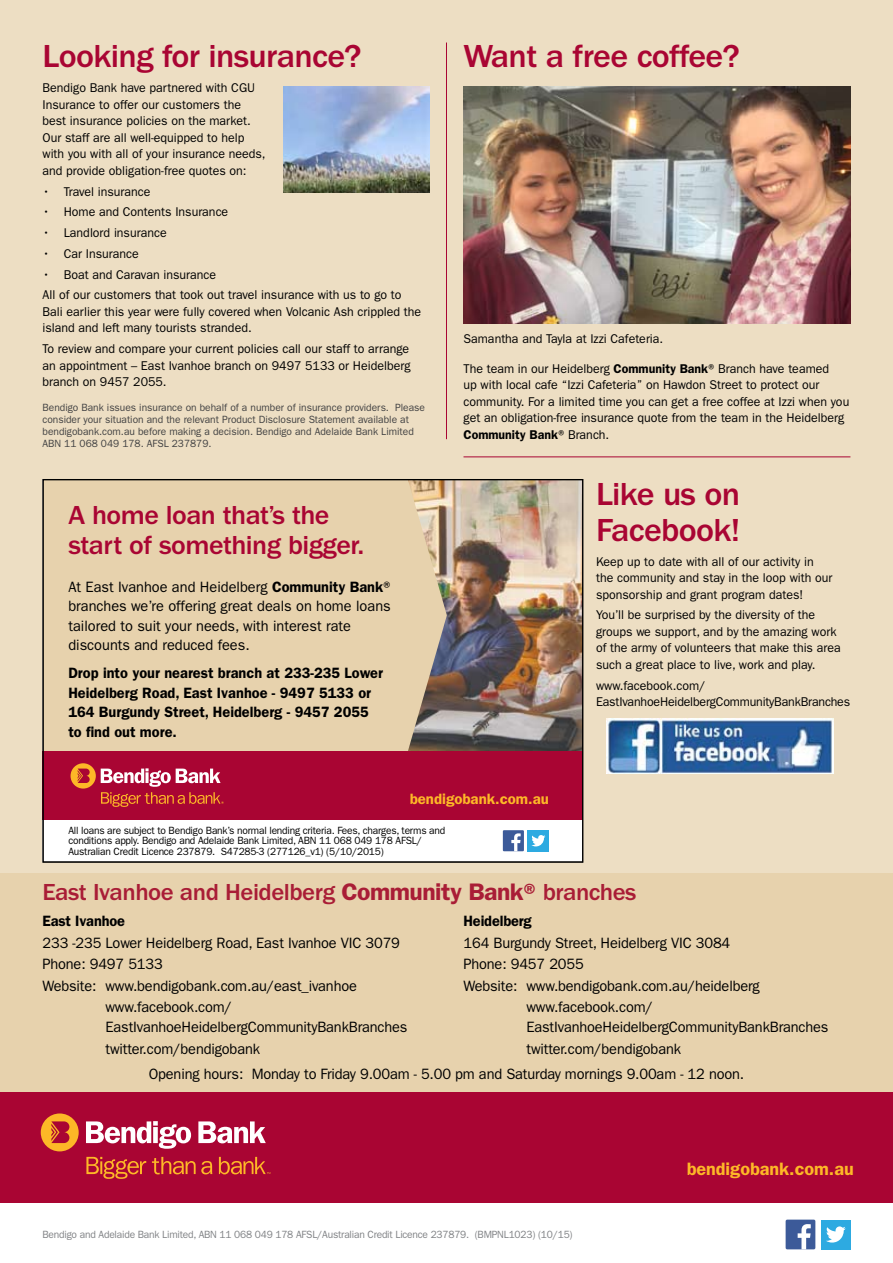
<style>
.page{position:relative;width:893px;height:1263px;background:#fff}
.page>*{position:absolute;margin:0;border:0;box-sizing:border-box;transform-origin:0 0}
.t1{font:500 33px/36px "Franklin Gothic";letter-spacing:-.02em;color:#a90533}
.t2{font:500 27px/30px "ITC Franklin Gothic Std";letter-spacing:-.02em;color:#a90533}
.t3{font:500 24px "Franklin Gothic";letter-spacing:-.02em;color:#a91d36}
.t4{font:600 18px "Franklin Gothic";color:#fdb827}
.t5{font:15px/19.5px "Franklin Gothic";letter-spacing:-.01em;color:#000}
.t6{font:600 15px/19.5px "Franklin Gothic";color:#000}
.t7{font:15px/21px "ITC Franklin Gothic Std";color:#000}
.t8{font:600 15px "ITC Franklin Gothic Std";letter-spacing:-.02em;color:#000}
.t9{font:600 15px "ITC Franklin Gothic Std";color:#fdb827}
.t10{font:12.75px/16.5px "Franklin Gothic";color:#000}
.t11{font:10.5px/12px "Franklin Gothic";color:#414142}
.t12{font:10.5px/10.5px "ITC Franklin Gothic Std";letter-spacing:-.02em;color:#000}
.t13{font:10.5px "Franklin Gothic";letter-spacing:-.02em;color:#808285}
.s1{font-weight:600}
</style>
<div class="page">
<div style="left:0;top:0;width:893px;height:1116px;background:#eddec3"></div>
<div style="left:0;top:873px;width:893px;height:224px;background:#e7d2ad"></div>
<div style="left:786px;top:1219px;width:29px;height:30px;background:#3c5a99;border-radius:2px"></div>
<svg style="left:798px;top:1224px;width:13px;height:25px"></svg>
<div style="left:821px;top:1219px;width:30px;height:30px;background:#2daae1"></div>
<svg style="left:826px;top:1226px;width:20px;height:16px"></svg>
<div style="left:0;top:1092px;width:893px;height:111px;background:#a90533"></div>
<div style="left:41px;top:1113px;width:38px;height:38px;background:#fdb827;border-radius:50%"></div>
<svg style="left:51px;top:1121px;width:18px;height:22px"></svg>
<svg style="left:86px;top:1121px;width:105px;height:28px"></svg>
<svg style="left:198px;top:1121px;width:68px;height:22px"></svg>
<svg style="left:86px;top:1157px;width:60px;height:22px"></svg>
<svg style="left:152px;top:1157px;width:60px;height:17px"></svg>
<svg style="left:219px;top:1157px;width:51px;height:17px"></svg>
<hr style="left:446px;top:43px;width:1px;height:396px;background:#a90533">
<img style="left:283px;top:86px;width:146px;height:107px">
<img style="left:463px;top:86px;width:387px;height:237px">
<img style="left:606px;top:719px;width:227px;height:54px">
<div style="left:43px;top:479px;width:540px;height:383px;background:#fff"></div>
<img style="left:404px;top:481px;width:177px;height:271px">
<svg style="left:45px;top:481px;width:402px;height:270px;background:#dfcaa7"></svg>
<div style="left:503px;top:830px;width:21px;height:21px;background:#3c5a99"></div>
<svg style="left:511px;top:833px;width:10px;height:18px"></svg>
<div style="left:528px;top:830px;width:21px;height:21px;background:#2daae1"></div>
<svg style="left:531px;top:835px;width:14px;height:11px"></svg>
<div style="left:43px;top:752px;width:540px;height:68px;background:#a90533"></div>
<div style="left:71px;top:763px;width:25px;height:25px;background:#fdb827;border-radius:50%"></div>
<svg style="left:78px;top:768px;width:12px;height:15px"></svg>
<svg style="left:101px;top:768px;width:123px;height:39px"></svg>
<hr style="left:463px;top:456px;width:387px;height:1px;background:#a90533">
<div style="left:64px;top:576px;width:340px;height:168px;background:#e7d2ad"></div>
<h1 class="t1" style="left:43px;top:39px;width:321px">Looking for insurance?</h1>
<p class="t10" style="left:43px;top:80px;width:225px">Bendigo Bank have partnered with CGU Insurance to offer our customers the best insurance policies on the market.<br>Our staff are all well-equipped to help with you with all of your insurance needs, and provide obligation-free quotes on:</p>
<p class="t10" style="left:43px;top:183px;width:110px">• Travel insurance</p>
<p class="t10" style="left:43px;top:204px;width:187px">• Home and Contents Insurance</p>
<p class="t10" style="left:43px;top:225px;width:126px">• Landlord insurance</p>
<p class="t10" style="left:43px;top:245px;width:98px">• Car Insurance</p>
<p class="t10" style="left:43px;top:264px;width:361px;line-height:20.7px">• Boat and Caravan insurance<br>All of our customers that took out travel insurance with us to go to</p>
<p class="t10" style="left:43px;top:303px;width:380px">Bali earlier this year were fully covered when Volcanic Ash crippled the island and left many tourists stranded.</p>
<p class="t10" style="left:43px;top:341px;width:370px;text-align:justify">To review and compare your current policies call our staff to arrange an appointment – East Ivanhoe branch on 9497 5133 or Heidelberg branch on 9457 2055.</p>
<p class="t11" style="left:43px;top:401px;width:384px">Bendigo Bank issues insurance on behalf of a number of insurance providers. Please consider your situation and the relevant Product Disclosure Statement available at bendigobank.com.au before making a decision. Bendigo and Adelaide Bank Limited ABN 11 068 049 178. AFSL 237879.</p>
<h2 class="t2" style="left:68px;top:500px;width:297px">A home loan that’s the start of something bigger.</h2>
<p class="t7" style="left:68px;top:581px;width:327px">At East Ivanhoe and Heidelberg <span class="s1">Community Bank</span>® branches we’re offering great deals on home loans tailored to suit your needs, with interest rate</p>
<p class="t5" style="left:68px;top:577px;width:327px">At East Ivanhoe and Heidelberg <span class="s1">Community Bank</span>® branches we’re offering great deals on home loans tailored to suit your needs, with interest rate discounts and reduced fees.</p>
<p class="t6" style="left:68px;top:663px;width:316px">Drop into your nearest branch at 233-235 Lower Heidelberg Road, East Ivanhoe - 9497 5133 or 164 Burgundy Street, Heidelberg - 9457 2055 to find out more.</p>
<p class="t8" style="left:68px;top:693px;width:296px">Heidelberg Road - 9497 5133 or 164 Burgundy</p>
<h1 class="t1" style="left:463px;top:39px;width:278px">Want a free coffee?</h1>
<p class="t10" style="left:463px;top:331px;width:201px">Samantha and Tayla at Izzi Cafeteria.</p>
<p class="t10" style="left:463px;top:360px;width:387px">The team in our Heidelberg <span class="s1">Community Bank</span>® Branch have teamed<br>up with local cafe “Izzi Cafeteria” on Hawdon Street to protect our community. For a limited time you can get a free coffee at Izzi when you get an obligation-free insurance quote from the team in the Heidelberg <span class="s1">Community Bank</span>® Branch.</p>
<h1 class="t1" style="left:596px;top:476px;width:146px">Like us on<br>Facebook!</h1>
<p class="t10" style="left:596px;top:553px;width:238px">Keep up to date with all of our activity in the community and stay in the loop with our sponsorship and grant program dates!</p>
<p class="t10" style="left:596px;top:607px;width:246px">You’ll be surprised by the diversity of the groups we support, and by the amazing work of the army of volunteers that make this area such a great place to live, work and play.</p>
<p class="t10" style="left:596px;top:677px;width:256px">www.facebook.com/<br>EastIvanhoeHeidelbergCommunityBankBranches</p>
<p class="t9" style="left:410px;top:790px;width:141px">bendigobank.com.au</p>
<p class="t12" style="left:68px;top:825px;width:378px">All loans are subject to Bendigo Bank’s normal lending criteria. Fees, charges, terms and conditions apply. Bendigo and Adelaide Bank Limited, ABN 11 068 049 178 AFSL/<br>Australian Credit Licence 237879. S47285-3 (277126_v1) (5/10/2015)</p>
<h3 class="t3" style="left:43px;top:879px;width:595px">East Ivanhoe and Heidelberg <span class="s1">Community Bank®</span> branches</h3>
<p class="t6" style="left:43px;top:911px;width:84px">East Ivanhoe</p>
<p class="t5" style="left:43px;top:933px;width:359px">233 -235 Lower Heidelberg Road, East Ivanhoe VIC 3079</p>
<p class="t5" style="left:43px;top:954px;width:122px">Phone: 9497 5133</p>
<p class="t5" style="left:43px;top:976px;width:316px">Website: www.bendigobank.com.au/east_ivanhoe</p>
<p class="t5" style="left:106px;top:998px;width:128px">www.facebook.com/</p>
<p class="t5" style="left:106px;top:1016px;width:303px;line-height:21.6px">EastIvanhoeHeidelbergCommunityBankBranches twitter.com/bendigobank</p>
<p class="t6" style="left:463px;top:911px;width:70px">Heidelberg</p>
<p class="t5" style="left:463px;top:933px;width:268px">164 Burgundy Street, Heidelberg VIC 3084</p>
<p class="t5" style="left:463px;top:954px;width:122px">Phone: 9457 2055</p>
<p class="t5" style="left:463px;top:976px;width:298px">Website: www.bendigobank.com.au/heidelberg</p>
<p class="t5" style="left:526px;top:998px;width:128px">www.facebook.com/</p>
<p class="t5" style="left:526px;top:1016px;width:303px;line-height:21.6px">EastIvanhoeHeidelbergCommunityBankBranches twitter.com/bendigobank</p>
<p class="t5" style="left:149px;top:1064px;width:597px">Opening hours: Monday to Friday 9.00am - 5.00 pm and Saturday mornings 9.00am - 12 noon.</p>
<p class="t13" style="left:43px;top:1229px;width:532px">Bendigo and Adelaide Bank Limited, ABN 11 068 049 178 AFSL/Australian Credit Licence 237879. (BMPNL1023) (10/15)</p>
<h3 class="t4" style="left:687px;top:1158px;width:169px">bendigobank.com.au</h3>
</div>
